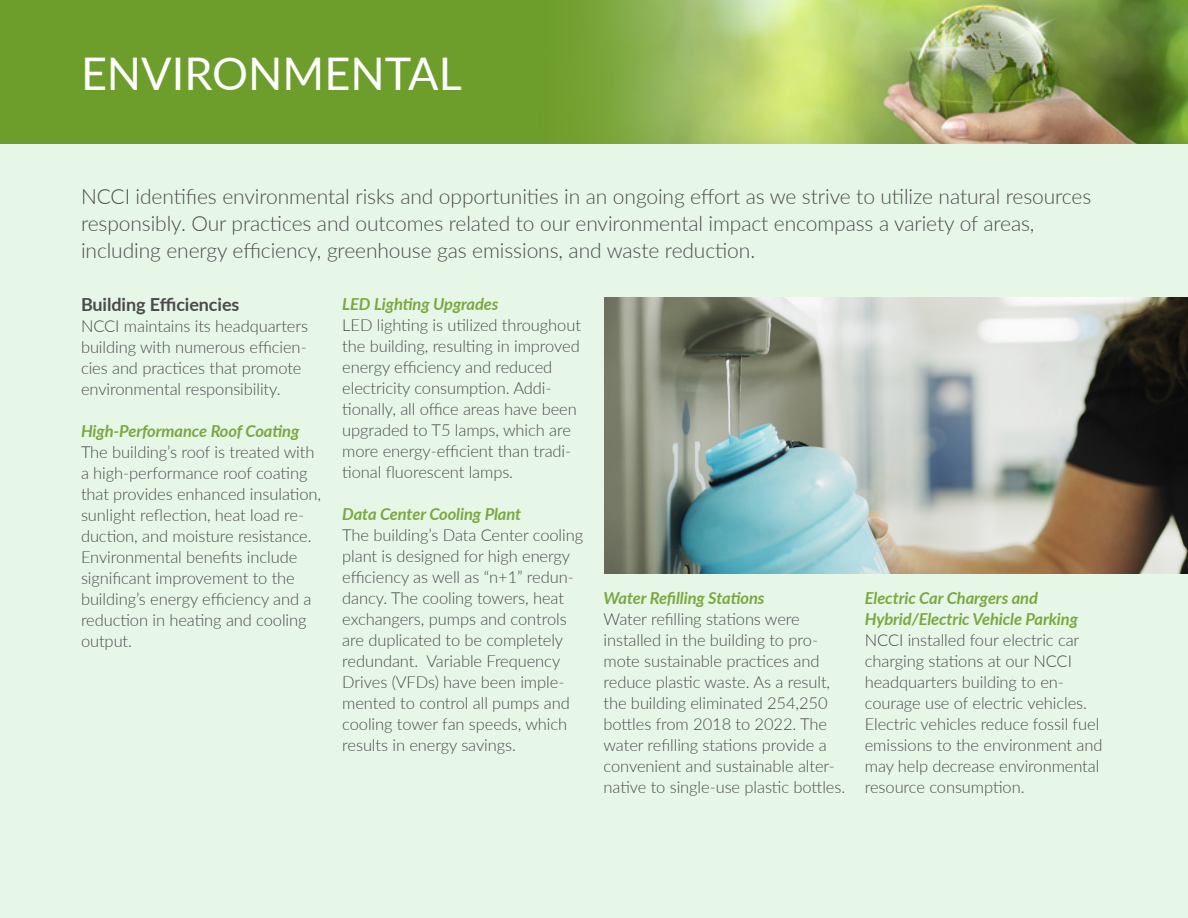
<style>
.page{position:relative;width:1188px;height:918px;background:#fff}
.page>*{position:absolute;margin:0;border:0;box-sizing:border-box;transform-origin:0 0}
.t1{font:45px "Lato";color:#fff}
.t2{font:300 21px/27px "Lato";letter-spacing:-.005em;color:#4c4a4a}
.t3{font:700 18px "Lato";letter-spacing:-.005em;color:#4c4a4a}
.t4{font:300 16.5px/21px "Lato";letter-spacing:-.005em;color:#4c4a4a}
.t5{font:italic 700 16.5px/21px "Lato";letter-spacing:-.005em;color:#7ca73f}
</style>
<div class="page">
<div style="left:0;top:131px;width:1188px;height:787px;background:#e6f7e8"></div>
<img style="left:0;top:0;width:1188px;height:144px">
<img style="left:605px;top:297px;width:583px;height:276px">
<p class="t1" style="left:81px;top:42px;width:382px">ENVIRONMENTAL</p>
<p class="t2" style="left:81px;top:182px;width:1012px">NCCI identifies environmental risks and opportunities in an ongoing effort as we strive to utilize natural resources responsibly. Our practices and outcomes related to our environmental impact encompass a variety of areas, including energy efficiency, greenhouse gas emissions, and waste reduction.</p>
<p class="t3" style="left:81px;top:292px;width:160px">Building Efficiencies</p>
<p class="t4" style="left:81px;top:315px;width:229px">NCCI maintains its headquarters building with numerous efficien&shy;cies and practices that promote environmental responsibility.</p>
<p class="t5" style="left:81px;top:420px;width:220px">High-Performance Roof Coating</p>
<p class="t4" style="left:81px;top:441px;width:242px">The building’s roof is treated with a high-performance roof coating that provides enhanced insulation, sunlight reflection, heat load re&shy;duction, and moisture resistance.<br>Environmental benefits include significant improvement to the building’s energy efficiency and a reduction in heating and cooling output.</p>
<p class="t5" style="left:342px;top:293px;width:158px">LED Lighting Upgrades</p>
<p class="t4" style="left:342px;top:314px;width:240px">LED lighting is utilized throughout the building, resulting in improved energy efficiency and reduced electricity consumption. Addi&shy;tionally, all office areas have been upgraded to T5 lamps, which are more energy-efficient than tradi&shy;tional fluorescent lamps.</p>
<p class="t5" style="left:342px;top:503px;width:180px">Data Center Cooling Plant</p>
<p class="t4" style="left:342px;top:524px;width:242px">The building’s Data Center cooling plant is designed for high energy efficiency as well as “n+1” redun&shy;dancy. The cooling towers, heat exchangers, pumps and controls are duplicated to be completely redundant. Variable Frequency<br>Drives (VFDs) have been imple&shy;mented to control all pumps and cooling tower fan speeds, which results in energy savings.</p>
<p class="t5" style="left:604px;top:587px;width:163px">Water Refilling Stations</p>
<p class="t4" style="left:604px;top:608px;width:243px">Water refilling stations were installed in the building to pro&shy;mote sustainable practices and reduce plastic waste. As a result, the building eliminated 254,250 bottles from 2018 to 2022. The water refilling stations provide a convenient and sustainable alter&shy;native to single-use plastic bottles.</p>
<p class="t5" style="left:865px;top:587px;width:215px">Electric Car Chargers and<br>Hybrid/Electric Vehicle Parking</p>
<p class="t4" style="left:865px;top:629px;width:239px">NCCI installed four electric car charging stations at our NCCI headquarters building to en&shy;courage use of electric vehicles.<br>Electric vehicles reduce fossil fuel emissions to the environment and may help decrease environmental resource consumption.</p>
</div>
